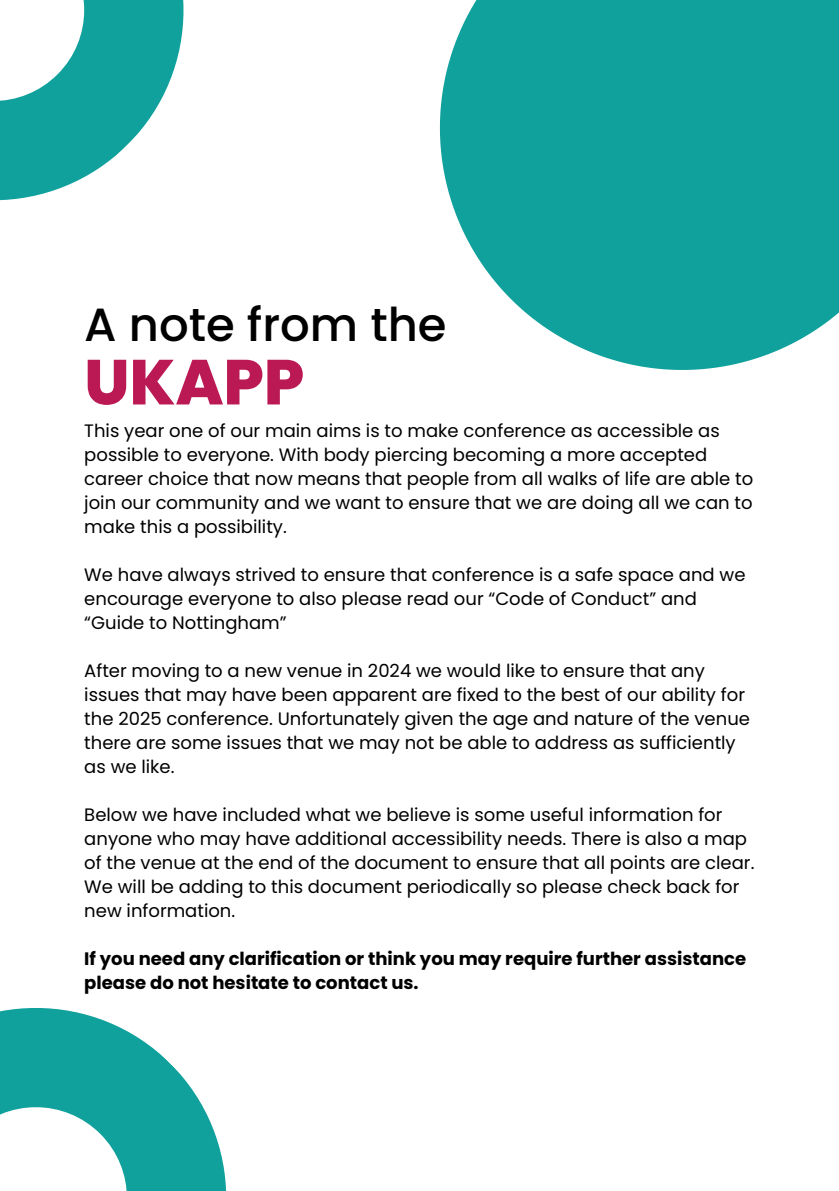
<style>
.page{position:relative;width:839px;height:1191px;background:#fff}
.page>*{position:absolute;margin:0;border:0;box-sizing:border-box;transform-origin:0 0}
.t1{font:800 63.4px "Poppins";color:#bb1953}
.t2{font:500 46.6px "Poppins";color:#000}
.t3{font:18px/24px "Poppins";color:#000}
.t4{font:700 18px/24px "Poppins";color:#000}
</style>
<div class="page">
<svg style="left:440px;top:0;width:398px;height:370px;fill:#10a19d"></svg>
<svg style="left:0;top:0;width:184px;height:201px;fill:#10a19d"></svg>
<svg style="left:0;top:1008px;width:227px;height:183px;fill:#10a19d"></svg>
<p class="t2" style="left:84px;top:292px;width:364px">A note from the</p>
<p class="t1" style="left:84px;top:338px;width:221px">UKAPP</p>
<h2 class="t3" style="left:84px;top:419px;width:670px">This year one of our main aims is to make conference as accessible as possible to everyone. With body piercing becoming a more accepted career choice that now means that people from all walks of life are able to join our community and we want to ensure that we are doing all we can to make this a possibility.</h2>
<h1 class="t3" style="left:84px;top:563px;width:662px">We have always strived to ensure that conference is a safe space and we encourage everyone to also please read our “Code of Conduct” and “Guide to Nottingham”</h1>
<p class="t3" style="left:84px;top:659px;width:667px">After moving to a new venue in 2024 we would like to ensure that any issues that may have been apparent are fixed to the best of our ability for the 2025 conference. Unfortunately given the age and nature of the venue there are some issues that we may not be able to address as sufficiently as we like.</p>
<p class="t3" style="left:84px;top:803px;width:671px">Below we have included what we believe is some useful information for anyone who may have additional accessibility needs. There is also a map of the venue at the end of the document to ensure that all points are clear.<br>We will be adding to this document periodically so please check back for new information.</p>
<p class="t4" style="left:84px;top:947px;width:663px">If you need any clarification or think you may require further assistance please do not hesitate to contact us.</p>
</div>
